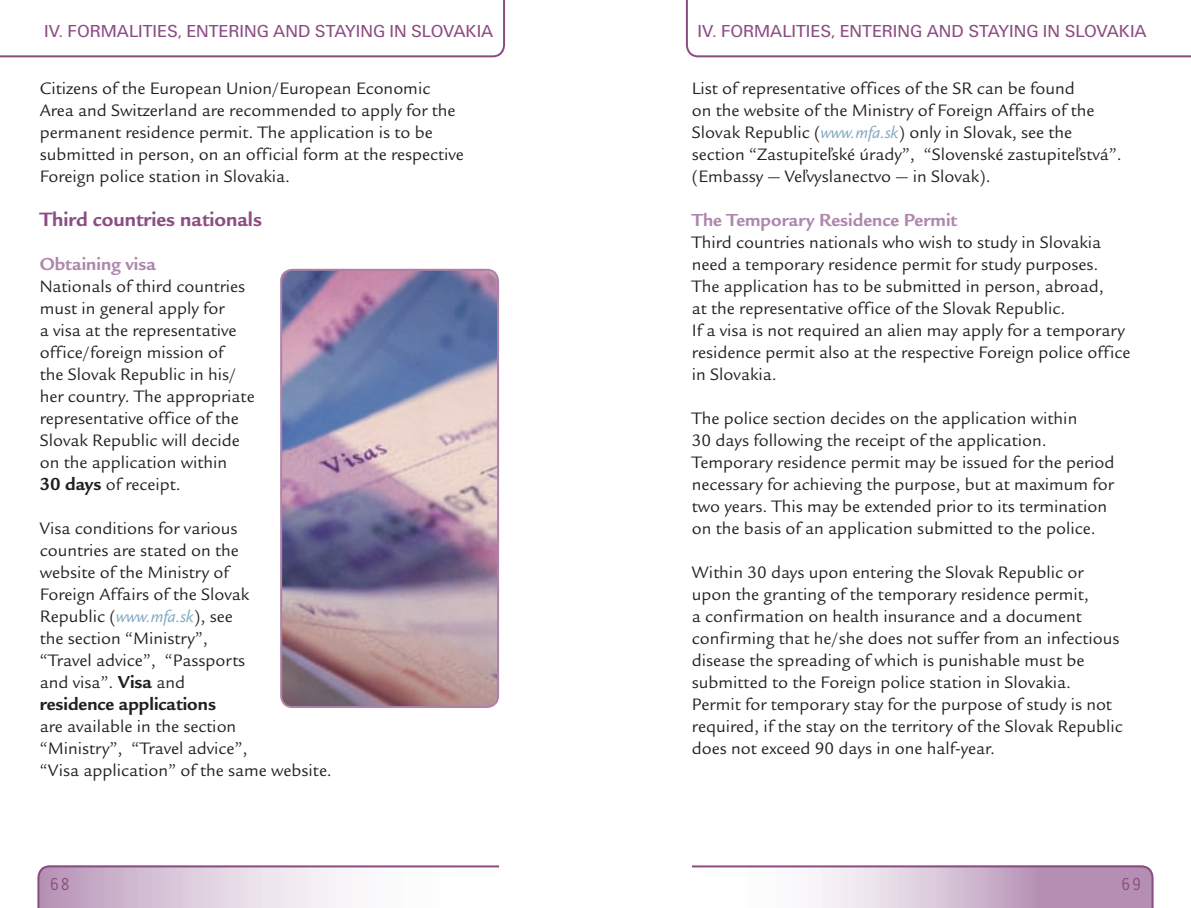
<style>
.page{position:relative;width:1191px;height:908px;background:#fff}
.page>*{position:absolute;margin:0;border:0;box-sizing:border-box;transform-origin:0 0}
.t1{font:700 20px "Legacy San Itc TEE";color:#8b4c83}
.t2{font:18px/22px "Legacy San Itc TEE";color:#231f20}
.t3{font:18px "Unitus TEE";color:#8b4c83}
.t4{font:18px "Orator Std";color:#8b4c83}
.s1{font-weight:700;color:#af86ac}
.s2{font-weight:700}
.s3{font-style:italic;color:#7fa8bc}
</style>
<div class="page">
<svg style="left:0;top:0;width:505px;height:57px"></svg>
<svg style="left:37px;top:865px;width:462px;height:42px"></svg>
<svg style="left:692px;top:865px;width:461px;height:42px"></svg>
<svg style="left:686px;top:0;width:505px;height:57px"></svg>
<img style="left:280px;top:269px;width:219px;height:438px">
<p class="t3" style="left:44px;top:21px;width:451px">IV. FORMALITIES, ENTERING AND STAYING IN SLOVAKIA</p>
<p class="t3" style="left:697px;top:21px;width:451px">IV. FORMALITIES, ENTERING AND STAYING IN SLOVAKIA</p>
<p class="t2" style="left:40px;top:77px;width:426px">Citizens of the European Union/European Economic Area and Switzerland are recommended to apply for the permanent residence permit. The application is to be submitted in person, on an official form at the respective Foreign police station in Slovakia.</p>
<p class="t1" style="left:40px;top:206px;width:224px">Third countries nationals</p>
<p class="t2" style="left:40px;top:253px;width:216px"><span class="s1">Obtaining visa<br></span>Nationals of third countries must in general apply for<br>a visa at the representative office/foreign mission of<br>the Slovak Republic in his/ her country. The appropriate representative office of the<br>Slovak Republic will decide on the application within<br><span class="s2">30 days</span> of receipt.</p>
<p class="t2" style="left:40px;top:517px;width:294px">Visa conditions for various<br>countries are stated on the<br>website of the Ministry of<br>Foreign Affairs of the Slovak<br>Republic (<span class="s3">www.mfa.sk</span>), see<br>the section “Ministry”,<br>“Travel advice”, “Passports<br>and visa”. <span class="s2">Visa</span> and<br><span class="s2">residence applications<br></span>are available in the section<br>“Ministry”, “Travel advice”,<br>“Visa application” of the same website.</p>
<p class="t2" style="left:692px;top:77px;width:431px">List of representative offices of the SR can be found<br>on the website of the Ministry of Foreign Affairs of the Slovak Republic (<span class="s3">www.mfa.sk</span>) only in Slovak, see the section “Zastupiteľské úrady”, “Slovenské zastupiteľstvá”. (Embassy — Veľvyslanectvo — in Slovak).</p>
<p class="t2" style="left:692px;top:209px;width:440px"><span class="s1">The Temporary Residence Permit<br></span>Third countries nationals who wish to study in Slovakia need a temporary residence permit for study purposes.<br>The application has to be submitted in person, abroad,<br>at the representative office of the Slovak Republic.<br>If a visa is not required an alien may apply for a temporary residence permit also at the respective Foreign police office in Slovakia.</p>
<p class="t2" style="left:692px;top:407px;width:424px">The police section decides on the application within<br>30 days following the receipt of the application.<br>Temporary residence permit may be issued for the period necessary for achieving the purpose, but at maximum for two years. This may be extended prior to its termination on the basis of an application submitted to the police.</p>
<p class="t2" style="left:692px;top:561px;width:432px">Within 30 days upon entering the Slovak Republic or upon the granting of the temporary residence permit,<br>a confirmation on health insurance and a document confirming that he/she does not suffer from an infectious disease the spreading of which is punishable must be submitted to the Foreign police station in Slovakia.<br>Permit for temporary stay for the purpose of study is not required, if the stay on the territory of the Slovak Republic does not exceed 90 days in one half‑year.</p>
<p class="t4" style="left:49px;top:870px;width:23px">68</p>
<p class="t4" style="left:1120px;top:870px;width:23px">69</p>
</div>
